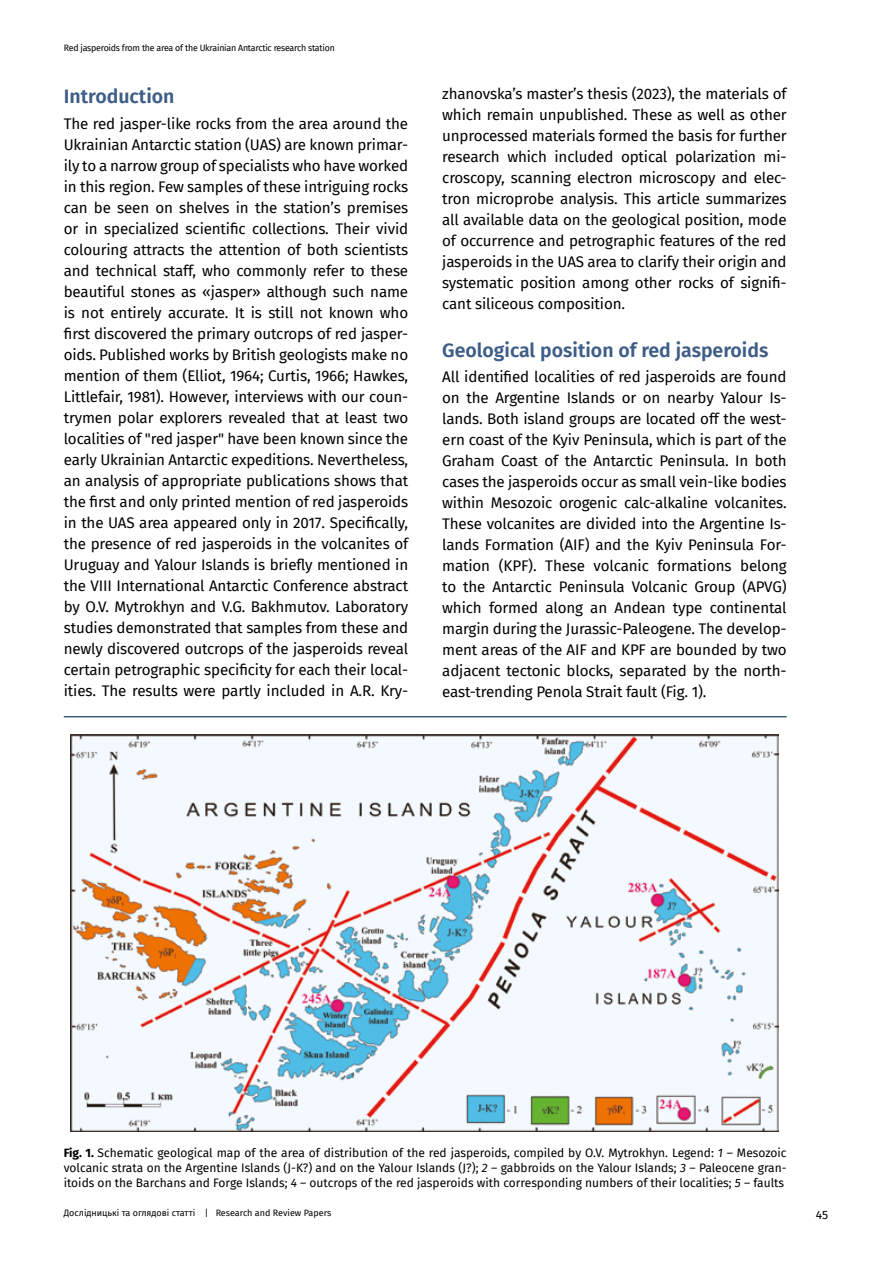
<style>
.page{position:relative;width:893px;height:1263px;background:#fff}
.page>*{position:absolute;margin:0;border:0;box-sizing:border-box;transform-origin:0 0}
.t1{font:600 19.5px "Fira Sans";color:#3e5d87}
.t2{font:15px/21px "Fira Sans";letter-spacing:-.01em;color:#000;text-align:justify}
.t3{font:12px/15px "Fira Sans";color:#000;text-align:justify}
.t4{font:9px "Fira Sans";letter-spacing:-.025em;color:#000}
.t5{font:9px "Fira Sans";color:#000}
.s1{font-weight:700}
.s2{font-style:italic}
</style>
<div class="page">
<hr style="left:64px;top:716px;width:723px;height:1px;background:#3e5d87">
<img style="left:71px;top:734px;width:707px;height:397px">
<p class="t4" style="left:64px;top:41px;width:273px">Red jasperoids from the area of the Ukrainian Antarctic research station</p>
<h1 class="t1" style="left:64px;top:80px;width:112px">Introduction</h1>
<p class="t2" style="left:64px;top:112px;width:346px">The red jasper-like rocks from the area around the Ukrainian Antarctic station (UAS) are known primar&shy;ily to a narrow group of specialists who have worked in this region. Few samples of these intriguing rocks can be seen on shelves in the station’s premises or in specialized scientific collections. Their vivid colouring attracts the attention of both scientists and technical staff, who commonly refer to these beautiful stones as «jasper» although such name is not entirely accurate. It is still not known who first discovered the primary outcrops of red jasper&shy;oids. Published works by British geologists make no mention of them (Elliot, 1964; Curtis, 1966; Hawkes, Littlefair, 1981). However, interviews with our coun&shy;trymen polar explorers revealed that at least two localities of "red jasper" have been known since the early Ukrainian Antarctic expeditions. Nevertheless, an analysis of appropriate publications shows that the first and only printed mention of red jasperoids in the UAS area appeared only in 2017. Specifically, the presence of red jasperoids in the volcanites of Uruguay and Yalour Islands is briefly mentioned in the VIII International Antarctic Conference abstract by O.V. Mytrokhyn and V.G. Bakhmutov. Laboratory studies demonstrated that samples from these and newly discovered outcrops of the jasperoids reveal certain petrographic specificity for each their local&shy;ities. The results were partly included in A.R. Kry-</p>
<p class="t2" style="left:442px;top:83px;width:346px">zhanovska’s master’s thesis (2023), the materials of which remain unpublished. These as well as other unprocessed materials formed the basis for further research which included optical polarization mi&shy;croscopy, scanning electron microscopy and elec&shy;tron microprobe analysis. This article summarizes all available data on the geological position, mode of occurrence and petrographic features of the red jasperoids in the UAS area to clarify their origin and systematic position among other rocks of signifi&shy;cant siliceous composition.</p>
<h1 class="t1" style="left:442px;top:334px;width:328px">Geological position of red jasperoids</h1>
<p class="t2" style="left:442px;top:366px;width:346px">All identified localities of red jasperoids are found on the Argentine Islands or on nearby Yalour Is&shy;lands. Both island groups are located off the west&shy;ern coast of the Kyiv Peninsula, which is part of the Graham Coast of the Antarctic Peninsula. In both cases the jasperoids occur as small vein-like bodies within Mesozoic orogenic calc-alkaline volcanites.<br>These volcanites are divided into the Argentine Is&shy;lands Formation (AIF) and the Kyiv Peninsula For&shy;mation (KPF). These volcanic formations belong to the Antarctic Peninsula Volcanic Group (APVG) which formed along an Andean type continental margin during the Jurassic-Paleogene. The develop&shy;ment areas of the AIF and KPF are bounded by two adjacent tectonic blocks, separated by the north&shy;east-trending Penola Strait fault (Fig. 1).</p>
<p class="t3" style="left:64px;top:1145px;width:724px"><span class="s1">Fig. 1.</span> Schematic geological map of the area of distribution of the red jasperoids, compiled by O.V. Mytrokhyn. Legend: <span class="s2">1</span> – Mesozoic volcanic strata on the Argentine Islands (J-K?) and on the Yalour Islands (J?); <span class="s2">2</span> – gabbroids on the Yalour Islands; <span class="s2">3</span> – Paleocene gran&shy;itoids on the Barchans and Forge Islands; <span class="s2">4</span> – outcrops of the red jasperoids with corresponding numbers of their localities; <span class="s2">5</span> – faults</p>
<p class="t5" style="left:64px;top:1206px;width:269px">Дослідницькі та оглядові статті | Research and Review Papers</p>
<p class="t3" style="left:816px;top:1207px;width:14px">45</p>
</div>
